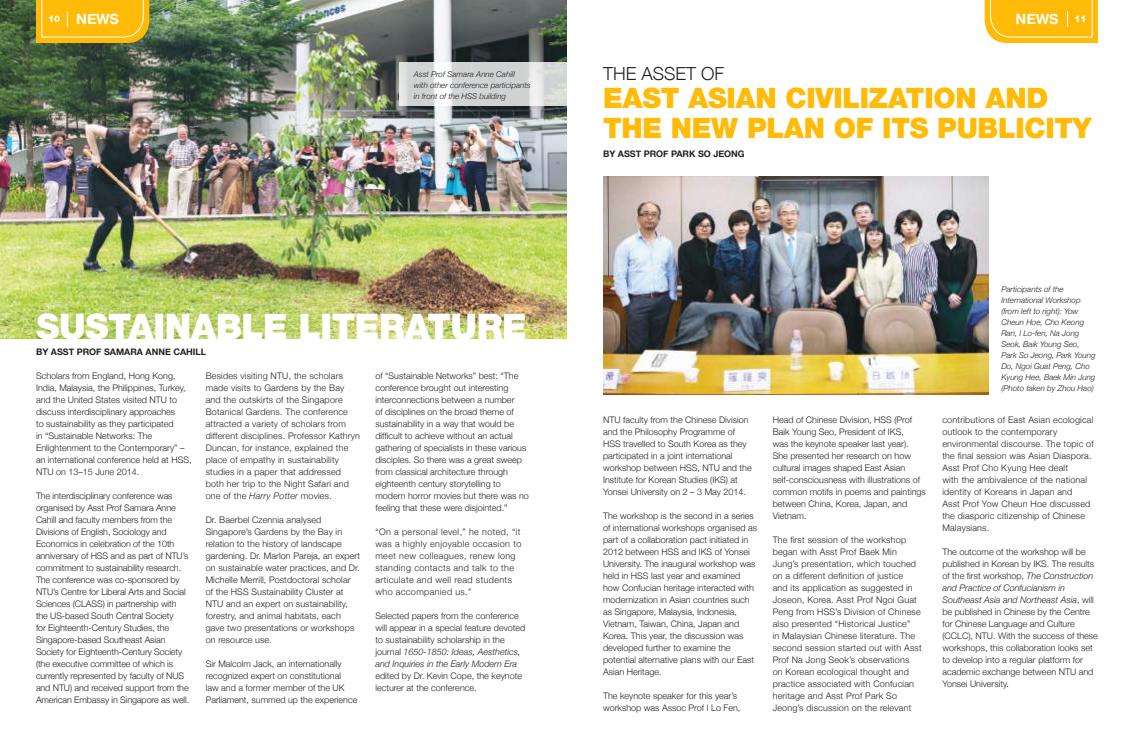
<style>
.page{position:relative;width:1134px;height:752px;background:#fff}
.page>*{position:absolute;margin:0;border:0;box-sizing:border-box;transform-origin:0 0}
.t1{font:900 35px "Helvetica 95";letter-spacing:-.01em;color:#fff}
.t2{font:900 28px/30px "Helvetica 95";letter-spacing:-.01em;color:#ffbb08}
.t3{font:300 18px "Helvetica Neue";color:#241f1f}
.t4{font:700 14px "Helvetica Rounded";color:#fff}
.t5{font:300 9px/12px "Helvetica Neue";color:#241f1f}
.t6{font:300 9px/12px "Helvetica Neue";letter-spacing:.02em;color:#241f1f}
.t7{font:300 9px/12px "Helvetica Neue";letter-spacing:.04em;color:#241f1f}
.t8{font:700 9px "Helvetica Neue";color:#241f1f}
.t9{font:italic 300 8px/11px "Helvetica Neue";color:#241f1f}
.s1{font-family:"Helvetica 95";font-weight:900;font-size:9px}
.s2{font-style:italic}
</style>
<div class="page">
<img style="left:0;top:0;width:567px;height:338px">
<svg style="left:400px;top:62px;width:167px;height:44px;background:#d8dada"></svg>
<img style="left:603px;top:177px;width:385px;height:217px">
<svg style="left:984px;top:0;width:114px;height:43px;background:#ffbf17"></svg>
<svg style="left:36px;top:0;width:113px;height:43px;background:#fbbb12"></svg>
<h3 class="t4" style="left:48px;top:11px;width:72px"><span class="s1">10</span> NEWS</h3>
<h3 class="t4" style="left:1016px;top:11px;width:72px">NEWS <span class="s1">11</span></h3>
<p class="t9" style="left:414px;top:68px;width:118px">Asst Prof Samara Anne Cahill with other conference participants in front of the HSS building</p>
<h3 class="t3" style="left:603px;top:59px;width:62px">The Asset</h3>
<h3 class="t3" style="left:701px;top:59px;width:13px">of</h3>
<h2 class="t2" style="left:603px;top:83px;width:490px">EAST ASIAN CIVILIZATION AND<br>THE NEW PLAN OF ITS PUBLICITY</h2>
<h1 class="t1" style="left:36px;top:305px;width:492px">SUSTAINABLE LITERATURE</h1>
<p class="t8" style="left:36px;top:343px;width:22px">BY ASST</p>
<p class="t8" style="left:77px;top:343px;width:77px">PRO F SAMARA ANNE</p>
<p class="t8" style="left:173px;top:343px;width:34px">CAHILL</p>
<p class="t5" style="left:36px;top:368px;width:157px">Scholars from England, Hong Kong, India, Malaysia, the Philippines, Turkey, and the United States visited NTU to discuss interdisciplinary approaches<br>to sustainability as they participated<br>in “Sustainable Networks: The Enlightenment to the Contemporary” – an international conference held at HSS, NTU on 13–15 June 2014.</p>
<p class="t5" style="left:36px;top:488px;width:155px">The interdisciplinary conference was organised by Asst Prof Samara Anne Cahill and faculty members from the Divisions of English, Sociology and Economics in celebration of the 10th anniversary of HSS and as part of NTU’s commitment to sustainability research.<br>The conference was co-sponsored by NTU’s Centre for Liberal Arts and Social Sciences (CLASS) in partnership with the US-based South Central Society<br>for Eighteenth-Century Studies, the Singapore-based Southeast Asian Society for Eighteenth-Century Society (the executive committee of which is currently represented by faculty of NUS and NTU) and received support from the American Embassy in Singapore as well.</p>
<p class="t6" style="left:206px;top:368px;width:156px">Besides visiting NTU, the scholars made visits to Gardens by the Bay and the outskirts of the Singapore Botanical Gardens. The conference attracted a variety of scholars from different disciplines. Professor Kathryn Duncan, for instance, explained the place of empathy in sustainability studies in a paper that addressed both her trip to the Night Safari and one of the <span class="s2">Harry Potter</span> movies.</p>
<p class="t5" style="left:206px;top:512px;width:156px">Dr. Baerbel Czennia analysed Singapore’s Gardens by the Bay in relation to the history of landscape gardening. Dr. Marlon Pareja, an expert on sustainable water practices, and Dr.<br>Michelle Merrill, Postdoctoral scholar of the HSS Sustainability Cluster at NTU and an expert on sustainability, forestry, and animal habitats, each gave two presentations or workshops on resource use.</p>
<p class="t5" style="left:206px;top:656px;width:153px">Sir Malcolm Jack, an internationally recognized expert on constitutional<br>law and a former member of the UK Parliament, summed up the experience</p>
<p class="t5" style="left:375px;top:368px;width:155px">of “Sustainable Networks” best: “The conference brought out interesting interconnections between a number<br>of disciplines on the broad theme of sustainability in a way that would be difficult to achieve without an actual gathering of specialists in these various disciples. So there was a great sweep from classical architecture through eighteenth century storytelling to modern horror movies but there was no feeling that these were disjointed.”</p>
<p class="t7" style="left:375px;top:524px;width:147px">“On a personal level,” he noted, “it was a highly enjoyable occasion to meet new colleagues, renew long standing contacts and talk to the articulate and well read students who accompanied us.”</p>
<p class="t5" style="left:375px;top:608px;width:151px">Selected papers from the conference will appear in a special feature devoted to sustainability scholarship in the journal <span class="s2">1650-1850: Ideas, Aesthetics, and Inquiries in the Early Modern Era</span></p>
<p class="t5" style="left:375px;top:668px;width:148px">edited by Dr. Kevin Cope, the keynote lecturer at the conference.</p>
<p class="t8" style="left:603px;top:146px;width:22px">BY ASST</p>
<p class="t8" style="left:644px;top:146px;width:82px">PROF PARK SO JEON</p>
<p class="t8" style="left:738px;top:146px;width:8px">G</p>
<p class="t5" style="left:603px;top:413px;width:150px">NTU faculty from the Chinese Division and the Philosophy Programme of HSS travelled to South Korea as they participated in a joint international workshop between HSS, NTU and the Institute for Korean Studies (IKS) at Yonsei University on 2 – 3 May 2014.</p>
<p class="t5" style="left:603px;top:509px;width:156px">The workshop is the second in a series of international workshops organised as part of a collaboration pact initiated in 2012 between HSS and IKS of Yonsei University. The inaugural workshop was held in HSS last year and examined how Confucian heritage interacted with modernization in Asian countries such as Singapore, Malaysia, Indonesia, Vietnam, Taiwan, China, Japan and Korea. This year, the discussion was developed further to examine the potential alternative plans with our East Asian Heritage.</p>
<p class="t5" style="left:603px;top:689px;width:139px">The keynote speaker for this year’s workshop was Assoc Prof I Lo Fen,</p>
<p class="t5" style="left:773px;top:413px;width:155px">Head of Chinese Division, HSS (Prof<br>Baik Young Seo, President of IKS,<br>was the keynote speaker last year).<br>She presented her research on how cultural images shaped East Asian self-consciousness with illustrations of common motifs in poems and paintings between China, Korea, Japan, and<br>Vietnam.</p>
<p class="t6" style="left:773px;top:533px;width:150px">The first session of the workshop began with Asst Prof Baek Min Jung’s presentation, which touched on a different definition of justice<br>and its application as suggested in Joseon, Korea. Asst Prof Ngoi Guat Peng from HSS’s Division of Chinese also presented “Historical Justice”<br>in Malaysian Chinese literature. The second session started out with Asst Prof Na Jong Seok’s observations<br>on Korean ecological thought and practice associated with Confucian heritage and Asst Prof Park So Jeong’s discussion on the relevant</p>
<p class="t9" style="left:1001px;top:283px;width:96px">Participants of the<br>International Workshop (from left to right): Yow<br>Cheun Hoe, Cho Keong<br>Ran, I Lo-fen, Na Jong<br>Seok, Baik Young Seo,<br>Park So Jeong, Park Young<br>Do, Ngoi Guat Peng, Cho<br>Kyung Hee, Baek Min Jung (Photo taken by Zhou Hao)</p>
<p class="t6" style="left:942px;top:413px;width:153px">contributions of East Asian ecological outlook to the contemporary environmental discourse. The topic of the final session was Asian Diaspora.<br>Asst Prof Cho Kyung Hee dealt<br>with the ambivalence of the national identity of Koreans in Japan and<br>Asst Prof Yow Cheun Hoe discussed the diasporic citizenship of Chinese<br>Malaysians.</p>
<p class="t5" style="left:942px;top:545px;width:157px">The outcome of the workshop will be published in Korean by IKS. The results of the first workshop, <span class="s2">The Construction and Practice of Confucianism in Southeast Asia and Northeast Asia</span>, will be published in Chinese by the Centre for Chinese Language and Culture (CCLC), NTU. With the success of these workshops, this collaboration looks set to develop into a regular platform for academic exchange between NTU and Yonsei University.</p>
</div>
